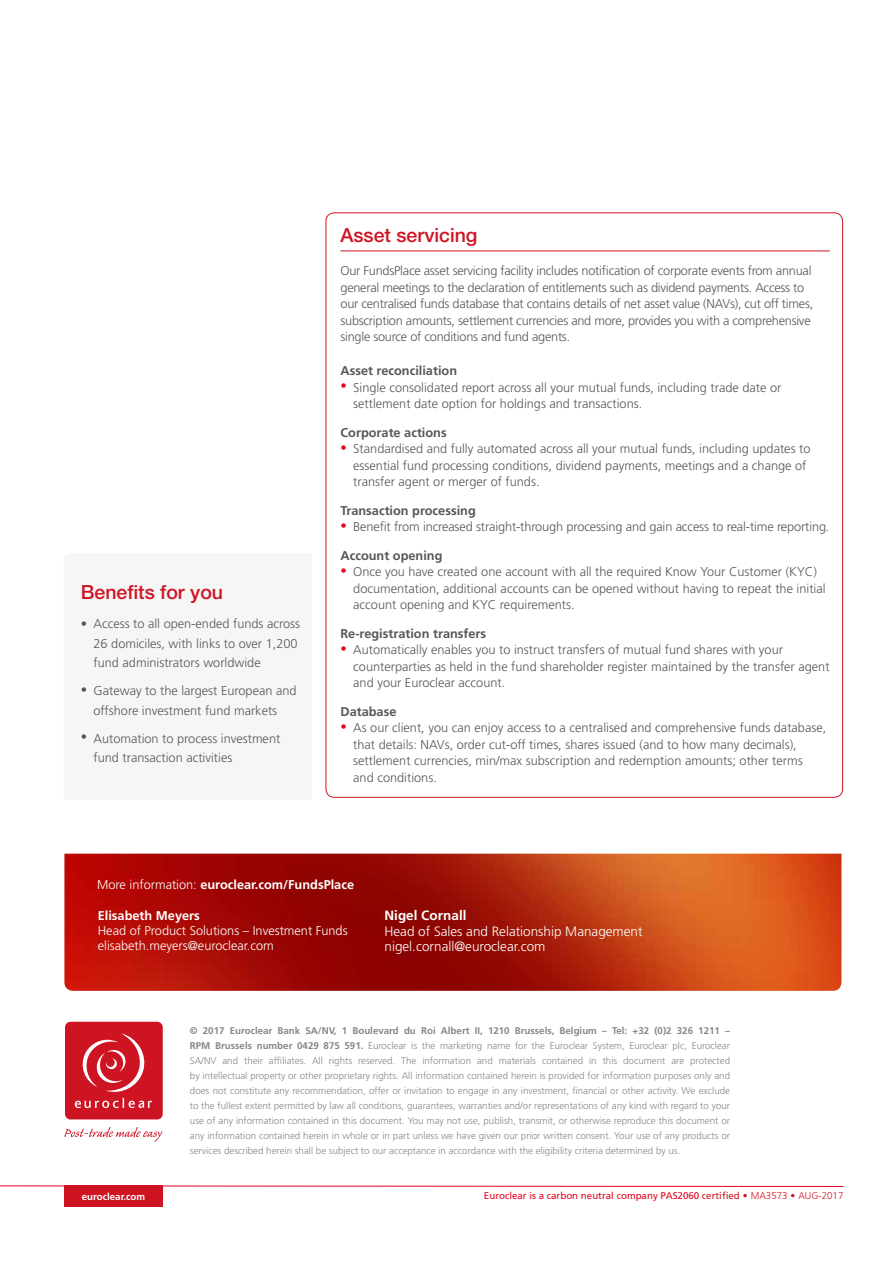
<style>
.page{position:relative;width:893px;height:1263px;background:#fff}
.page>*{position:absolute;margin:0;border:0;box-sizing:border-box;transform-origin:0 0}
.t1{font:500 19.5px "Helvetica Neue LT Std";color:#ce1422}
.t2{font:300 13.5px/15.3px "Frutiger LT Std";color:#fff}
.t3{font:700 13.5px "Frutiger LT Std";color:#fff}
.t4{font:300 12.75px/16.5px "Frutiger LT Std";color:#575756}
.t5{font:300 12.75px/16.5px "Frutiger LT Std";letter-spacing:-.02em;color:#575756}
.t6{font:700 12.75px "Frutiger LT Std";color:#575756}
.t7{font:300 12.75px/15px "Frutiger LT Std";color:#fff}
.t8{font:700 12.75px "Frutiger LT Std";color:#fff}
.t9{font:300 9.75px/15px "Frutiger LT Std";color:#878787;text-align:justify}
.t10{font:9.75px "Frutiger LT Std";color:#e2061f}
.t11{font:700 9.75px "Frutiger LT Std";color:#fff}
.s1{font-weight:400}
.s2{color:#e2061f}
.s3{font-weight:300}
.s4{font-weight:700}
.s5{color:#ce1422}
.s6{font-weight:700;color:#ce1422}
.s7{font-weight:300;color:#ce1422}
</style>
<div class="page">
<svg style="left:0;top:1185px;width:844px;height:2px"></svg>
<div style="left:64px;top:1185px;width:99px;height:22px;background:#ce1422"></div>
<hr style="left:340px;top:251px;width:490px;height:1px;background:#ce1422">
<img style="left:64px;top:854px;width:777px;height:137px">
<div style="left:65px;top:1022px;width:98px;height:97px;background:#ce1422;border-radius:6px"></div>
<svg style="left:64px;top:1127px;width:99px;height:14px"></svg>
<svg style="left:75px;top:1033px;width:77px;height:75px"></svg>
<h1 class="t1" style="left:81px;top:580px;width:144px">Benefits for you</h1>
<p class="t4" style="left:94px;top:614px;width:208px;line-height:19.5px;text-indent:-13px"><span class="s1">•</span> Access to all open-ended funds across<br>26 domiciles, with links to over 1,200 fund administrators worldwide</p>
<p class="t4" style="left:81px;top:681px;width:217px;line-height:19.5px;text-align:center">• Gateway to the largest European and offshore investment fund markets</p>
<p class="t4" style="left:94px;top:729px;width:188px;line-height:19.5px;text-indent:-13px">• Automation to process investment fund transaction activities</p>
<h1 class="t1" style="left:340px;top:224px;width:138px">Asset servicing</h1>
<p class="t5" style="left:340px;top:263px;width:474px">Our FundsPlace asset servicing facility includes notification of corporate events from annual general meetings to the declaration of entitlements such as dividend payments. Access to our centralised funds database that contains details of net asset value (NAVs), cut off times, subscription amounts, settlement currencies and more, provides you with a comprehensive single source of conditions and fund agents.</p>
<p class="t6" style="left:340px;top:363px;width:118px">Asset reconciliation</p>
<p class="t4" style="left:353px;top:379px;width:430px;text-indent:-13px"><span class="s2">•</span> Single consolidated report across all your mutual funds, including trade date or settlement date option for holdings and transactions.</p>
<p class="t6" style="left:340px;top:425px;width:108px">Corporate actions</p>
<p class="t4" style="left:353px;top:441px;width:459px;text-indent:-13px"><span class="s2">•</span> Standardised and fully automated across all your mutual funds, including updates to essential fund processing conditions, dividend payments, meetings and a change of transfer agent or merger of funds.</p>
<p class="t6" style="left:340px;top:503px;width:137px">Transaction processing</p>
<p class="t4" style="left:340px;top:519px;width:490px"><span class="s2">•</span> Benefit from increased straight-through processing and gain access to real-time reporting.</p>
<p class="t6" style="left:340px;top:548px;width:103px">Account opening</p>
<p class="t4" style="left:353px;top:564px;width:474px;text-indent:-13px"><span class="s2">•</span> Once you have created one account with all the required Know Your Customer (KYC) documentation, additional accounts can be opened without having to repeat the initial account opening and KYC requirements.</p>
<p class="t6" style="left:340px;top:626px;width:147px">Re-registration transfers</p>
<p class="t4" style="left:353px;top:642px;width:478px;text-indent:-13px"><span class="s2">•</span> Automatically enables you to instruct transfers of mutual fund shares with your counterparties as held in the fund shareholder register maintained by the transfer agent and your Euroclear account.</p>
<p class="t6" style="left:340px;top:704px;width:57px">Database</p>
<p class="t4" style="left:353px;top:720px;width:475px;text-indent:-13px"><span class="s2">•</span> As our client, you can enjoy access to a centralised and comprehensive funds database, that details: NAVs, order cut-off times, shares issued (and to how many decimals), settlement currencies, min/max subscription and redemption amounts; other terms and conditions.</p>
<p class="t8" style="left:97px;top:877px;width:258px"><span class="s3">More information:</span> euroclear.com/FundsPlace</p>
<p class="t8" style="left:98px;top:908px;width:104px">Elisabeth Meyers</p>
<p class="t7" style="left:98px;top:923px;width:251px">Head of Product Solutions – Investment Funds elisabeth.meyers@euroclear.com</p>
<p class="t3" style="left:384px;top:908px;width:84px">Nigel Cornall</p>
<p class="t2" style="left:384px;top:923px;width:260px">Head of Sales and Relationship Management nigel.cornall@euroclear.com</p>
<p class="t9" style="left:190px;top:1024px;width:542px"><span class="s4">© 2017 Euroclear Bank SA/NV, 1 Boulevard du Roi Albert II, 1210 Brussels, Belgium – Tel: +32 (0)2 326 1211 – RPM Brussels number 0429 875 591.</span> Euroclear is the marketing name for the Euroclear System, Euroclear plc, Euroclear SA/NV and their affiliates. All rights reserved. The information and materials contained in this document are protected by intellectual property or other proprietary rights. All information contained herein is provided for information purposes only and does not constitute any recommendation, offer or invitation to engage in any investment, financial or other activity. We exclude to the fullest extent permitted by law all conditions, guarantees, warranties and/or representations of any kind with regard to your use of any information contained in this document. You may not use, publish, transmit, or otherwise reproduce this document or any information contained herein in whole or in part unless we have given our prior written consent. Your use of any products or services described herein shall be subject to our acceptance in accordance with the eligibility criteria determined by us.</p>
<p class="t11" style="left:82px;top:1191px;width:65px">euroclear.com</p>
<p class="t10" style="left:484px;top:1189px;width:361px">Euroclear is a carbon neutral company PAS2060 ce<span class="s5">rtified</span> <span class="s6">•</span> <span class="s7">MA3573</span> <span class="s6">•</span> <span class="s7">AUG-2017</span></p>
</div>
